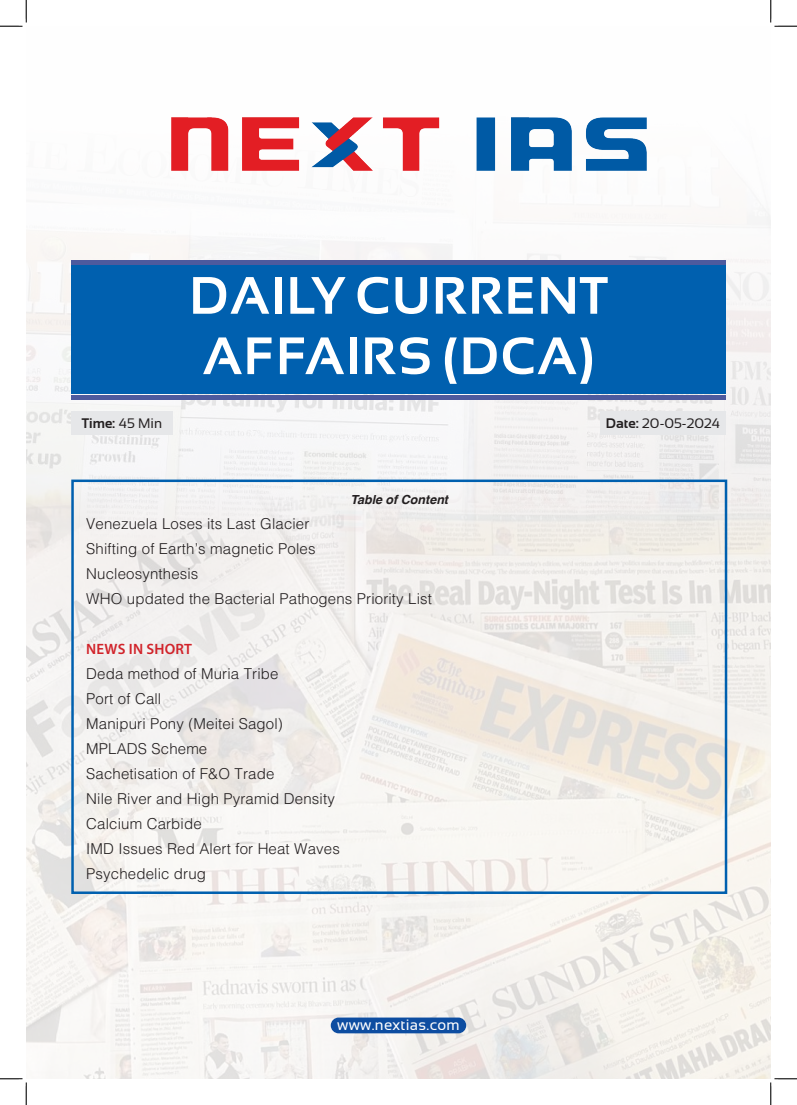
<style>
.page{position:relative;width:797px;height:1105px;background:#fff}
.page>*{position:absolute;margin:0;border:0;box-sizing:border-box;transform-origin:0 0}
.t1{font:700 52.5px/60.4px "Sansation";letter-spacing:.02em;color:#fff}
.body{font:300 15px "Helvetica";letter-spacing:.01em;color:#231f20}
.t2{font:15px "Sansation";letter-spacing:.02em;color:#fff}
.body-2{font:600 15px "Myriad Pro";letter-spacing:.01em;color:#d1232a}
.t3{font:13.75px "Sansation";color:#231f20}
.t4{font:700 13.75px "Sansation";color:#231f20}
.body-3{font:italic 700 12.5px "Helvetica";color:#231f20}
.s1{font-weight:400}
.s2{font-weight:700}
</style>
<div class="page">
<img style="left:26px;top:117px;width:744px;height:354px">
<img style="left:26px;top:471px;width:744px;height:608px">
<img style="left:171px;top:117px;width:475px;height:54px">
<div style="left:71px;top:266px;width:654px;height:128px;background:#0060af"></div>
<div style="left:71px;top:395px;width:654px;height:5px;background:#4d5a9e"></div>
<hr style="left:71px;top:260px;width:654px;height:4px;background:#4d5a9e">
<div style="left:71px;top:480px;width:656px;height:414px;border:2px solid #0060af"></div>
<div style="left:71px;top:412px;width:102px;height:23px;background:#e6e7e9"></div>
<div style="left:600px;top:412px;width:125px;height:23px;background:#e6e7e9"></div>
<div style="left:331px;top:1017px;width:135px;height:16px;background:#0d4da1;border-radius:8px"></div>
<svg style="left:0;top:0;width:27px;height:27px"></svg>
<svg style="left:0;top:1078px;width:27px;height:27px"></svg>
<svg style="left:770px;top:0;width:27px;height:27px"></svg>
<svg style="left:770px;top:1078px;width:27px;height:27px"></svg>
<p class="t1" style="left:189px;top:265px;width:420px">DAILY CURRENT<br>AFFAIRS (DCA)</p>
<p class="t4" style="left:82px;top:416px;width:82px">Time: <span class="s1">45 Min</span></p>
<p class="t3" style="left:605px;top:416px;width:116px"><span class="s2">Date:</span> 20-05-2024</p>
<p class="body-3" style="left:350px;top:489px;width:99px">Table of Content</p>
<p class="body" style="left:86px;top:514px;width:225px">Venezuela Loses its Last Glacier</p>
<p class="body" style="left:86px;top:539px;width:231px">Shifting of Earth’s magnetic Poles</p>
<p class="body" style="left:86px;top:564px;width:114px">Nucleosynthesis</p>
<p class="body" style="left:86px;top:589px;width:347px">WHO updated the Bacterial Pathogens Priority List</p>
<p class="body-2" style="left:86px;top:639px;width:107px">NEWS IN SHORT</p>
<p class="body" style="left:86px;top:664px;width:194px">Deda method of Muria Tribe</p>
<p class="body" style="left:86px;top:689px;width:76px">Port of Call</p>
<p class="body" style="left:86px;top:714px;width:198px">Manipuri Pony (Meitei Sagol)</p>
<p class="body" style="left:86px;top:739px;width:122px">MPLADS Scheme</p>
<p class="body" style="left:86px;top:764px;width:190px">Sachetisation of F&amp;O Trade</p>
<p class="body" style="left:86px;top:789px;width:250px">Nile River and High Pyramid Density</p>
<p class="body" style="left:86px;top:814px;width:117px">Calcium Carbide</p>
<p class="body" style="left:86px;top:839px;width:255px">IMD Issues Red Alert for Heat Waves</p>
<p class="body" style="left:86px;top:864px;width:121px">Psychedelic drug</p>
<p class="t2" style="left:337px;top:1017px;width:124px">www.nextias.com</p>
</div>
